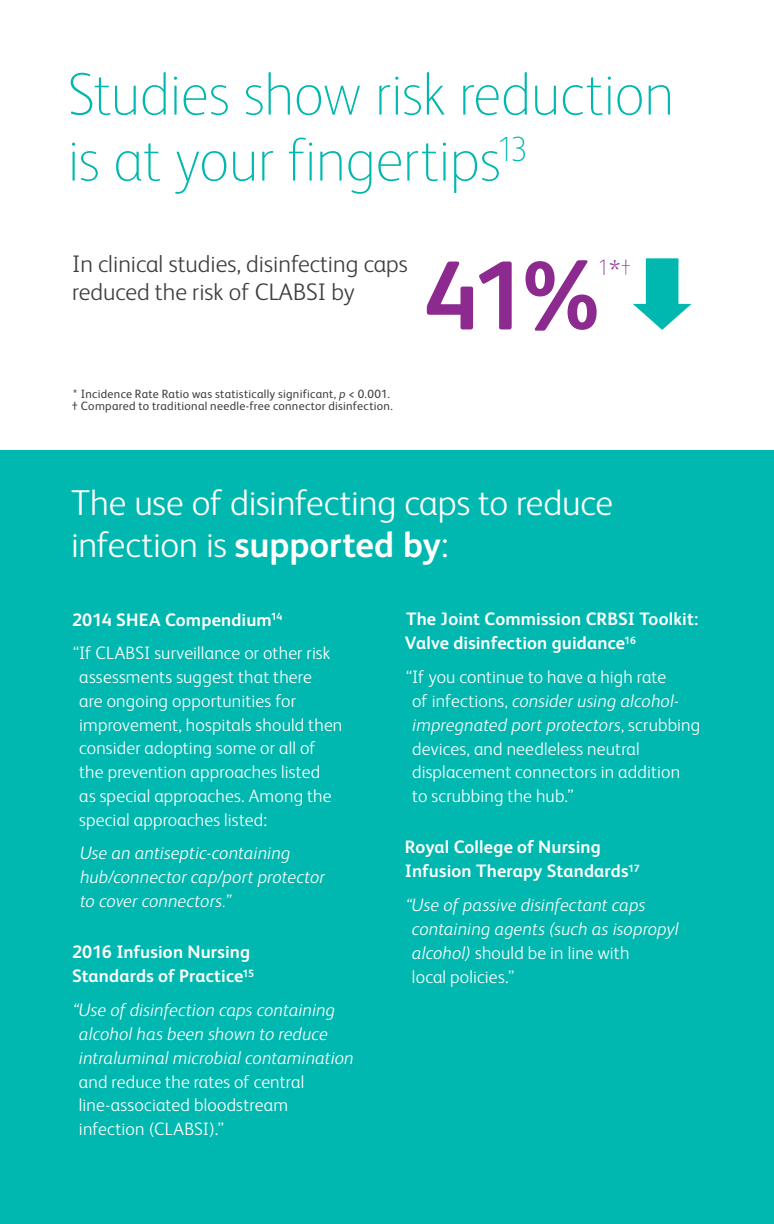
<style>
.page{position:relative;width:774px;height:1224px;background:#fff}
.page>*{position:absolute;margin:0;border:0;box-sizing:border-box;transform-origin:0 0}
.t1{font:700 98.2px "FS Albert Pro";color:#8c2a90}
.t2{font:100 60px/66px "FS Albert Pro";letter-spacing:-.015em;color:#00b8af}
.t3{font:300 36px/42px "FS Albert Pro";letter-spacing:-.01em;color:#fff}
.t4{font:300 24px/28px "FS Albert Pro";color:#3e3e3f}
.t5{font:100 22.4px "FS Albert Pro";color:#8c2a90}
.t6{font:300 18px/24px "FS Albert Pro";letter-spacing:.01em;color:#fff}
.t7{font:italic 300 18px/24px "FS Albert Pro";letter-spacing:.005em;color:#fff}
.t8{font:700 18px/24px "FS Albert Pro";letter-spacing:.01em;color:#fff}
.t9{font:12px/12px "FS Albert Pro";letter-spacing:.02em;color:#3e3e3f}
.s1{font-size:38.4px}
.s2{font-style:italic}
.s3{font-weight:700}
.s4{font-style:normal}
</style>
<div class="page">
<svg style="left:633px;top:258px;width:59px;height:72px"></svg>
<div style="left:0;top:450px;width:774px;height:774px;background:#00b8af"></div>
<h2 class="t2" style="left:67px;top:58px;width:609px">Studies show risk reduction is at your fingertips<sup>13</sup></h2>
<h3 class="t4" style="left:72px;top:249px;width:337px">In clinical studies, disinfecting caps reduced the risk of CLABSI by</h3>
<p class="t5" style="left:597px;top:252px;width:35px">1<span class="s1">*</span>†</p>
<h1 class="t1" style="left:424px;top:227px;width:178px">41%</h1>
<p class="t9" style="left:72px;top:387px;width:322px">* Incidence Rate Ratio was statistically significant, <span class="s2">p</span> &lt; 0.001. † Compared to traditional needle-free connector disinfection.</p>
<h3 class="t3" style="left:71px;top:479px;width:543px">The use of disinfecting caps to reduce infection is <span class="s3">supported by</span>:</h3>
<p class="t6" style="left:72px;top:602px;width:260px;line-height:33px"><span class="s3">2014 SHEA Compendium</span><sup>14<br></sup>“If CLABSI surveillance or other risk</p>
<p class="t6" style="left:79px;top:663px;width:265px">assessments suggest that there<br>are ongoing opportunities for improvement, hospitals should then consider adopting some or all of the prevention approaches listed<br>as special approaches. Among the special approaches listed:</p>
<p class="t7" style="left:80px;top:840px;width:246px">Use an antiseptic-containing hub/connector cap/port protector to cover connectors.”</p>
<p class="t8" style="left:72px;top:939px;width:183px">2016 Infusion Nursing<br>Standards of Practice<sup>15</sup></p>
<p class="t7" style="left:79px;top:996px;width:276px;text-indent:-6px">“Use of disinfection caps containing alcohol has been shown to reduce intraluminal microbial contamination</p>
<p class="t6" style="left:79px;top:1068px;width:227px">and reduce the rates of central line-associated bloodstream infection (CLABSI).”</p>
<p class="t8" style="left:405px;top:606px;width:295px">The Joint Commission CRBSI Toolkit:<br>Valve disinfection guidance<sup>16</sup></p>
<p class="t6" style="left:412px;top:663px;width:290px;text-indent:-6px">“If you continue to have a high rate<br>of infections, <span class="s2">consider using alcohol&shy;impregnated port protectors</span>, scrubbing devices, and needleless neutral displacement connectors in addition<br>to scrubbing the hub.”</p>
<p class="t8" style="left:405px;top:834px;width:236px">Royal College of Nursing<br>Infusion Therapy Standards<sup>17</sup></p>
<p class="t7" style="left:412px;top:891px;width:268px;text-indent:-6px">“Use of passive disinfectant caps containing agents (such as isopropyl alcohol) <span class="s4">should be in line with<br>local policies.”</span></p>
</div>
